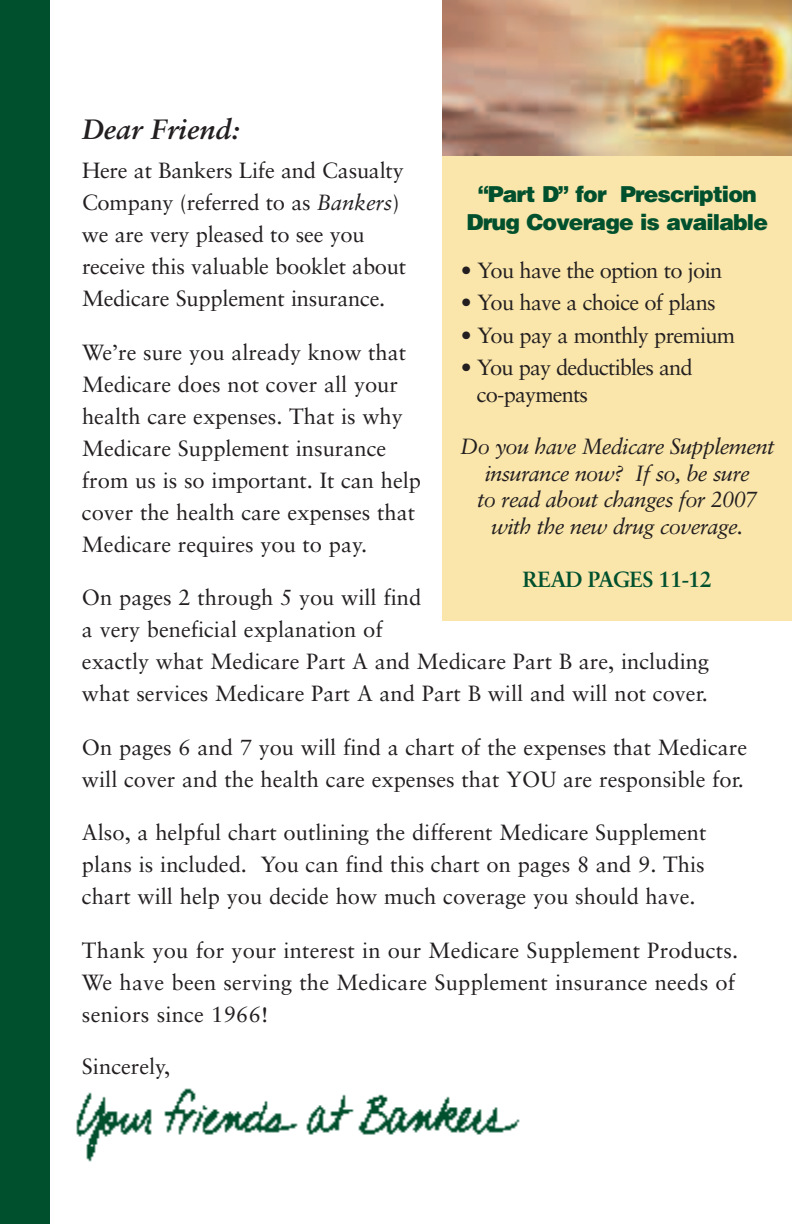
<style>
.page{position:relative;width:792px;height:1224px;background:#fff}
.page>*{position:absolute;margin:0;border:0;box-sizing:border-box;transform-origin:0 0}
.t1{font:italic 700 28px "Sabon";color:#231f20}
.t2{font:22px/32px "Sabon";color:#231f20}
.t3{font:italic 22px/26.4px "Sabon";letter-spacing:-.035em;color:#231f20;text-align:center}
.t4{font:22px "Sabon";letter-spacing:-.035em;color:#231f20}
.t5{font:900 22px/27.4px "Helvetica";letter-spacing:-.04em;color:#00502e;text-align:center}
.t6{font:22px/26.4px "Sabon";letter-spacing:-.04em;color:#231f20}
.t7{font:700 22px "Sabon";letter-spacing:-.035em;color:#00502e}
.s1{font-style:italic}
</style>
<div class="page">
<div style="left:0;top:0;width:50px;height:1224px;background:#00502e"></div>
<div style="left:442px;top:0;width:350px;height:621px;background:#fae6ab"></div>
<img style="left:442px;top:0;width:350px;height:156px">
<img style="left:76px;top:1088px;width:444px;height:74px">
<p class="t1" style="left:82px;top:117px;width:159px">Dear Friend:</p>
<p class="t2" style="left:82px;top:156px;width:326px">Here at Bankers Life and Casualty<br>Company (referred to as <span class="s1">Bankers</span>) we are very pleased to see you receive this valuable booklet about<br>Medicare Supplement insurance.</p>
<p class="t2" style="left:82px;top:338px;width:341px">We’re sure you already know that<br>Medicare does not cover all your health care expenses. That is why<br>Medicare Supplement insurance from us is so important. It can help cover the health care expenses that<br>Medicare requires you to pay.</p>
<p class="t2" style="left:82px;top:583px;width:629px">On pages 2 through 5 you will find<br>a very beneficial explanation of<br>exactly what Medicare Part A and Medicare Part B are, including what services Medicare Part A and Part B will and will not cover.</p>
<p class="t2" style="left:82px;top:733px;width:667px">On pages 6 and 7 you will find a chart of the expenses that Medicare will cover and the health care expenses that YOU are responsible for.</p>
<p class="t2" style="left:82px;top:818px;width:626px;text-align:justify">Also, a helpful chart outlining the different Medicare Supplement plans is included. You can find this chart on pages 8 and 9. This chart will help you decide how much coverage you should have.</p>
<p class="t2" style="left:82px;top:936px;width:658px">Thank you for your interest in our Medicare Supplement Products.<br>We have been serving the Medicare Supplement insurance needs of seniors since 1966!</p>
<p class="t2" style="left:82px;top:1052px;width:90px">Sincerely,</p>
<p class="t5" style="left:466px;top:181px;width:303px">“Part D” for Prescription<br>Drug Coverage is available</p>
<p class="t4" style="left:461px;top:261px;width:263px">• You have the option to join</p>
<p class="t4" style="left:461px;top:293px;width:256px">• You have a choice of plans</p>
<p class="t4" style="left:461px;top:326px;width:276px">• You pay a monthly premium</p>
<p class="t6" style="left:477px;top:356px;width:217px;text-indent:-16px">• You pay deductibles and co-payments</p>
<p class="t3" style="left:460px;top:435px;width:316px">Do you have Medicare Supplement insurance now? If so, be sure<br>to read about changes for 2007 with the new drug coverage.</p>
<p class="t7" style="left:523px;top:570px;width:191px">READ PAGES 11-12</p>
</div>
